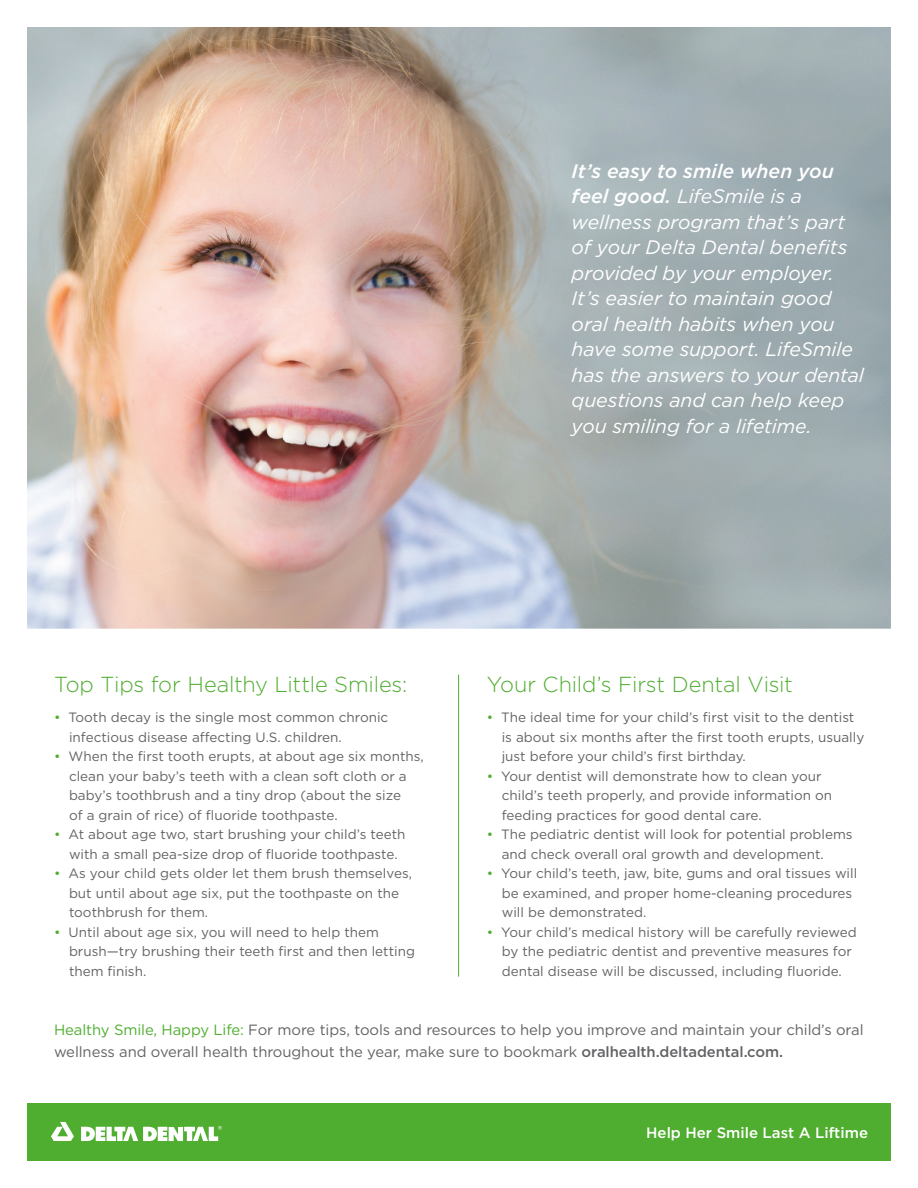
<style>
.page{position:relative;width:918px;height:1188px;background:#fff}
.page>*{position:absolute;margin:0;border:0;box-sizing:border-box;transform-origin:0 0}
.t1{font:300 21.75px "Gotham";letter-spacing:-.005em;color:#4fad2f}
.t2{font:italic 19.5px/25.5px "Gotham";letter-spacing:-.005em;color:#fff}
.t3{font:500 15px "Gotham";color:#fff}
.t4{font:14.85px/21.9px "Gotham";letter-spacing:-.005em;color:#636366}
.t5{font:13.5px/19.5px "Gotham";color:#636366}
.s1{font-weight:500}
.s2{color:#4fad2f}
</style>
<div class="page">
<img style="left:27px;top:27px;width:864px;height:601px">
<hr style="left:458px;top:675px;width:1px;height:302px;background:#4fad2f">
<div style="left:27px;top:1104px;width:864px;height:57px;background:#4fad2f"></div>
<svg style="left:51px;top:1122px;width:23px;height:19px"></svg>
<svg style="left:81px;top:1126px;width:141px;height:15px"></svg>
<p class="t2" style="left:572px;top:158px;width:294px"><span class="s1">It’s easy to smile when you feel good.</span> LifeSmile is a wellness program that’s part of your Delta Dental benefits provided by your employer.<br>It’s easier to maintain good oral health habits when you have some support. LifeSmile has the answers to your dental questions and can help keep you smiling for a lifetime.</p>
<p class="t1" style="left:54px;top:671px;width:355px">Top Tips for Healthy Little Smiles:</p>
<p class="t5" style="left:69px;top:708px;width:321px;text-indent:-15px"><span class="s2">•</span> Tooth decay is the single most common chronic infectious disease affecting U.S. children.</p>
<p class="t5" style="left:69px;top:747px;width:356px;text-indent:-15px"><span class="s2">•</span> When the first tooth erupts, at about age six months, clean your baby’s teeth with a clean soft cloth or a baby’s toothbrush and a tiny drop (about the size<br>of a grain of rice) of fluoride toothpaste.</p>
<p class="t5" style="left:54px;top:825px;width:353px;text-align:center"><span class="s2">•</span> At about age two, start brushing your child’s teeth with a small pea-size drop of fluoride toothpaste.</p>
<p class="t5" style="left:69px;top:864px;width:345px;text-indent:-15px"><span class="s2">•</span> As your child gets older let them brush themselves, but until about age six, put the toothpaste on the toothbrush for them.</p>
<p class="t5" style="left:69px;top:922px;width:348px;text-indent:-15px"><span class="s2">•</span> Until about age six, you will need to help them brush—try brushing their teeth first and then letting them finish.</p>
<p class="t1" style="left:487px;top:671px;width:308px">Your Child’s First Dental Visit</p>
<p class="t5" style="left:502px;top:708px;width:364px;text-indent:-15px"><span class="s2">•</span> The ideal time for your child’s first visit to the dentist is about six months after the first tooth erupts, usually just before your child’s first birthday.</p>
<p class="t5" style="left:502px;top:766px;width:332px;text-indent:-15px"><span class="s2">•</span> Your dentist will demonstrate how to clean your child’s teeth properly, and provide information on feeding practices for good dental care.</p>
<p class="t5" style="left:502px;top:825px;width:352px;text-indent:-15px"><span class="s2">•</span> The pediatric dentist will look for potential problems and check overall oral growth and development.</p>
<p class="t5" style="left:502px;top:864px;width:357px;text-indent:-15px"><span class="s2">•</span> Your child’s teeth, jaw, bite, gums and oral tissues will be examined, and proper home-cleaning procedures will be demonstrated.</p>
<p class="t5" style="left:502px;top:922px;width:357px;text-indent:-15px"><span class="s2">•</span> Your child’s medical history will be carefully reviewed by the pediatric dentist and preventive measures for dental disease will be discussed, including fluoride.</p>
<p class="t4" style="left:54px;top:1018px;width:811px"><span class="s2">Healthy Smile, Happy Life:</span> For more tips, tools and resources to help you improve and maintain your child’s oral wellness and overall health throughout the year, make sure to bookmark <span class="s1">oralhealth.deltadental.com.</span></p>
<p class="t3" style="left:646px;top:1122px;width:223px">Help Her Smile Last A Liftime</p>
</div>
